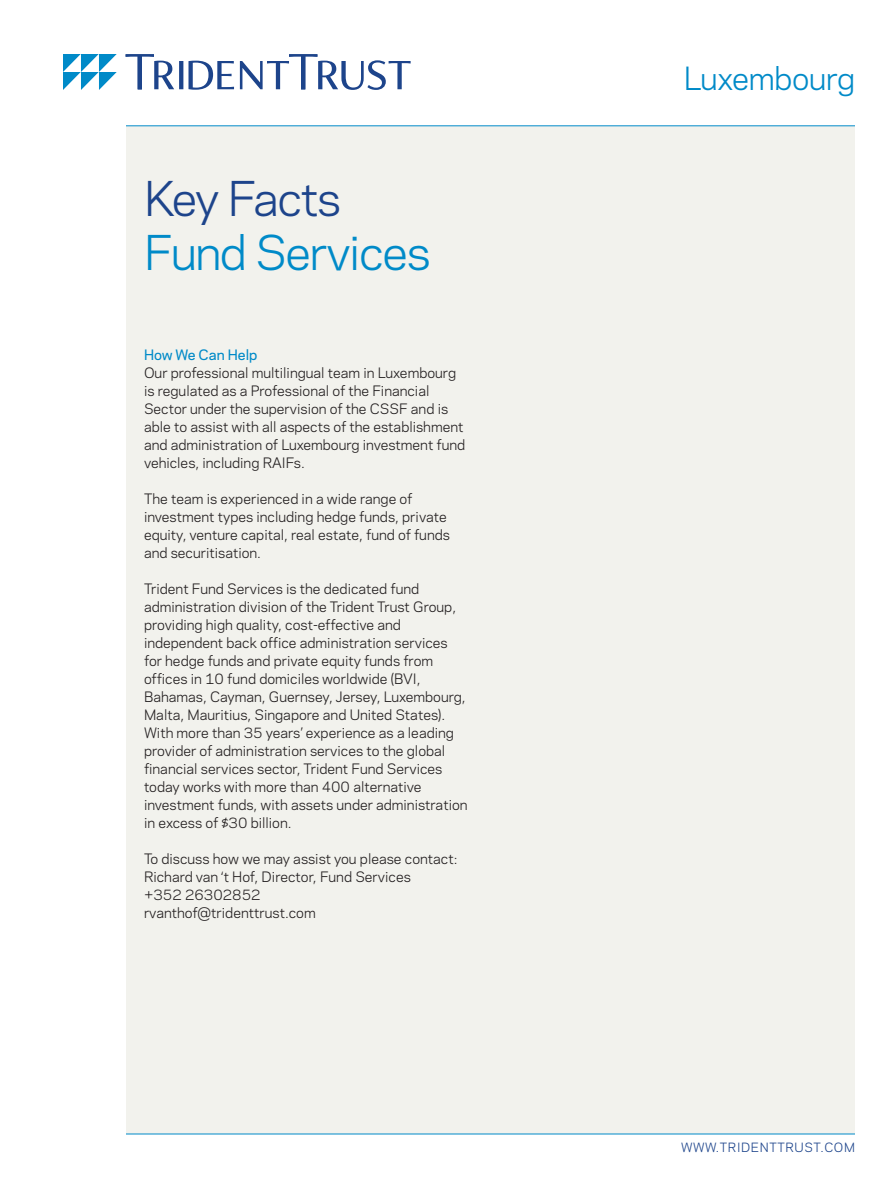
<style>
.page{position:relative;width:891px;height:1188px;background:#fff}
.page>*{position:absolute;margin:0;border:0;box-sizing:border-box;transform-origin:0 0}
.t1{font:45px "Polaris";letter-spacing:-.03em;color:#008ac8}
.t2{font:45px "Polaris";letter-spacing:-.04em;color:#1d448b}
.t3{font:30px "Polaris";letter-spacing:-.01em;color:#008ac8}
._1st_Paragraph{font:13.5px/18px "Polaris";color:#231f20}
.Head_1{font:500 13.5px "Polaris";color:#008ac8}
.t4{font:12px "Polaris";letter-spacing:.05em;color:#1d448b}
</style>
<div class="page">
<div style="left:126px;top:126px;width:729px;height:1008px;background:#f2f2ed"></div>
<hr style="left:126px;top:1134px;width:729px;height:1px;background:#008ac8">
<hr style="left:126px;top:126px;width:729px;height:1px;background:#008ac8">
<svg style="left:126px;top:54px;width:285px;height:36px"></svg>
<svg style="left:63px;top:54px;width:54px;height:36px"></svg>
<h1 class="t2" style="left:144px;top:165px;width:199px">Key Facts</h1>
<h1 class="t1" style="left:144px;top:219px;width:288px">Fund Services</h1>
<p class="Head_1" style="left:144px;top:345px;width:115px">How We Can Help</p>
<p class="_1st_Paragraph" style="left:144px;top:363px;width:323px">Our professional multilingual team in Luxembourg is regulated as a Professional of the Financial Sector under the supervision of the CSSF and is able to assist with all aspects of the establishment and administration of Luxembourg investment fund vehicles, including RAIFs.</p>
<p class="_1st_Paragraph" style="left:144px;top:489px;width:308px">The team is experienced in a wide range of investment types including hedge funds, private equity, venture capital, real estate, fund of funds and securitisation.</p>
<p class="_1st_Paragraph" style="left:144px;top:579px;width:325px">Trident Fund Services is the dedicated fund administration division of the Trident Trust Group, providing high quality, cost-effective and independent back office administration services for hedge funds and private equity funds from offices in 10 fund domiciles worldwide (BVI, Bahamas, Cayman, Guernsey, Jersey, Luxembourg, Malta, Mauritius, Singapore and United States).<br>With more than 35 years’ experience as a leading provider of administration services to the global financial services sector, Trident Fund Services today works with more than 400 alternative investment funds, with assets under administration in excess of $30 billion.</p>
<p class="_1st_Paragraph" style="left:144px;top:849px;width:315px">To discuss how we may assist you please contact:</p>
<p class="_1st_Paragraph" style="left:144px;top:867px;width:268px">Richard van ‘t Hof, Director, Fund Services +352 26302852 rvanthof@tridenttrust.com</p>
<h2 class="t3" style="left:684px;top:56px;width:173px">Luxembourg</h2>
<p class="t4" style="left:681px;top:1138px;width:175px">WWW.TRIDENTTRUST.COM</p>
</div>
